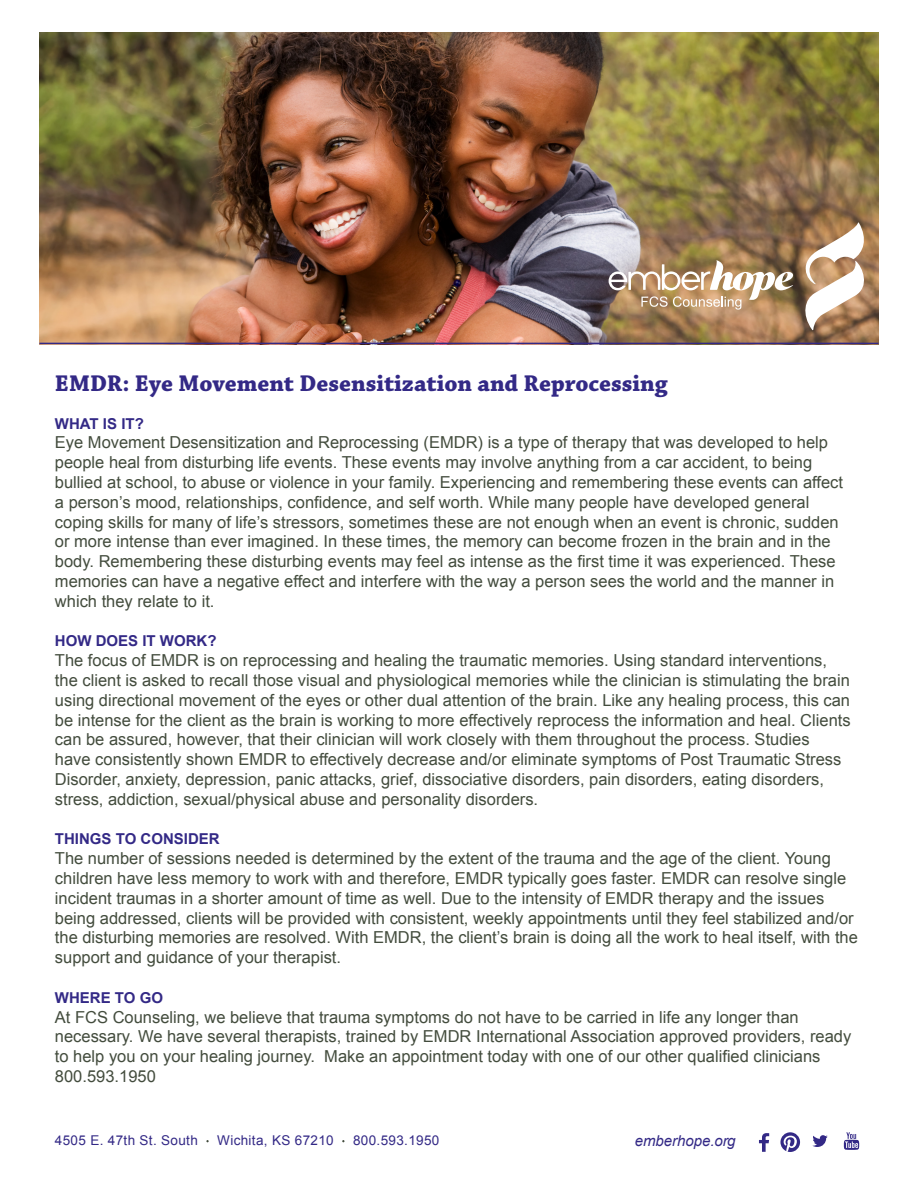
<style>
.page{position:relative;width:918px;height:1188px;background:#fff}
.page>*{position:absolute;margin:0;border:0;box-sizing:border-box;transform-origin:0 0}
.t1{font:700 24px "Chaparral Pro";color:#332986}
.t2{font:16.5px/19.8px "Arial";color:#434c3d}
.t3{font:700 15px "Arial";color:#332986}
.t4{font:italic 15px "Arial";color:#332986}
.t5{font:13.5px "Arial";letter-spacing:.025em;color:#332986}
</style>
<div class="page">
<img style="left:39px;top:32px;width:840px;height:311px">
<hr style="left:39px;top:343px;width:840px;height:1px;background:#332986">
<svg style="left:844px;top:1132px;width:15px;height:18px"></svg>
<svg style="left:759px;top:1133px;width:10px;height:19px"></svg>
<svg style="left:812px;top:1135px;width:16px;height:12px"></svg>
<svg style="left:780px;top:1132px;width:20px;height:20px"></svg>
<svg style="left:609px;top:222px;width:261px;height:108px;background:#b19578"></svg>
<p class="t1" style="left:55px;top:369px;width:614px">EMDR: Eye Movement Desensitization and Reprocessing</p>
<p class="t3" style="left:55px;top:414px;width:90px">WHAT IS IT?</p>
<p class="t2" style="left:55px;top:433px;width:790px">Eye Movement Desensitization and Reprocessing (EMDR) is a type of therapy that was developed to help people heal from disturbing life events. These events may involve anything from a car accident, to being bullied at school, to abuse or violence in your family. Experiencing and remembering these events can affect a person’s mood, relationships, confidence, and self worth. While many people have developed general coping skills for many of life’s stressors, sometimes these are not enough when an event is chronic, sudden or more intense than ever imagined. In these times, the memory can become frozen in the brain and in the body. Remembering these disturbing events may feel as intense as the first time it was experienced. These memories can have a negative effect and interfere with the way a person sees the world and the manner in which they relate to it.</p>
<p class="t3" style="left:55px;top:631px;width:163px">HOW DOES IT WORK?</p>
<p class="t2" style="left:55px;top:651px;width:797px">The focus of EMDR is on reprocessing and healing the traumatic memories. Using standard interventions, the client is asked to recall those visual and physiological memories while the clinician is stimulating the brain using directional movement of the eyes or other dual attention of the brain. Like any healing process, this can be intense for the client as the brain is working to more effectively reprocess the information and heal. Clients can be assured, however, that their clinician will work closely with them throughout the process. Studies<br>have consistently shown EMDR to effectively decrease and/or eliminate symptoms of Post Traumatic Stress Disorder, anxiety, depression, panic attacks, grief, dissociative disorders, pain disorders, eating disorders, stress, addiction, sexual/physical abuse and personality disorders.</p>
<p class="t3" style="left:55px;top:829px;width:166px">THINGS TO CONSIDER</p>
<p class="t2" style="left:55px;top:849px;width:805px">The number of sessions needed is determined by the extent of the trauma and the age of the client. Young children have less memory to work with and therefore, EMDR typically goes faster. EMDR can resolve single incident traumas in a shorter amount of time as well. Due to the intensity of EMDR therapy and the issues being addressed, clients will be provided with consistent, weekly appointments until they feel stabilized and/or the disturbing memories are resolved. With EMDR, the client’s brain is doing all the work to heal itself, with the support and guidance of your therapist.</p>
<p class="t3" style="left:55px;top:988px;width:110px">WHERE TO GO</p>
<p class="t2" style="left:55px;top:1007px;width:798px">At FCS Counseling, we believe that trauma symptoms do not have to be carried in life any longer than necessary. We have several therapists, trained by EMDR International Association approved providers, ready to help you on your healing journey. Make an appointment today with one of our other qualified clinicians 800.593.1950</p>
<p class="t5" style="left:55px;top:1132px;width:144px">4505 E. 47th St. South</p>
<p class="t5" style="left:217px;top:1132px;width:118px">Wichita, KS 67210</p>
<p class="t5" style="left:353px;top:1132px;width:88px">800.593.1950</p>
<p class="t4" style="left:635px;top:1131px;width:102px">emberhope.org</p>
</div>
